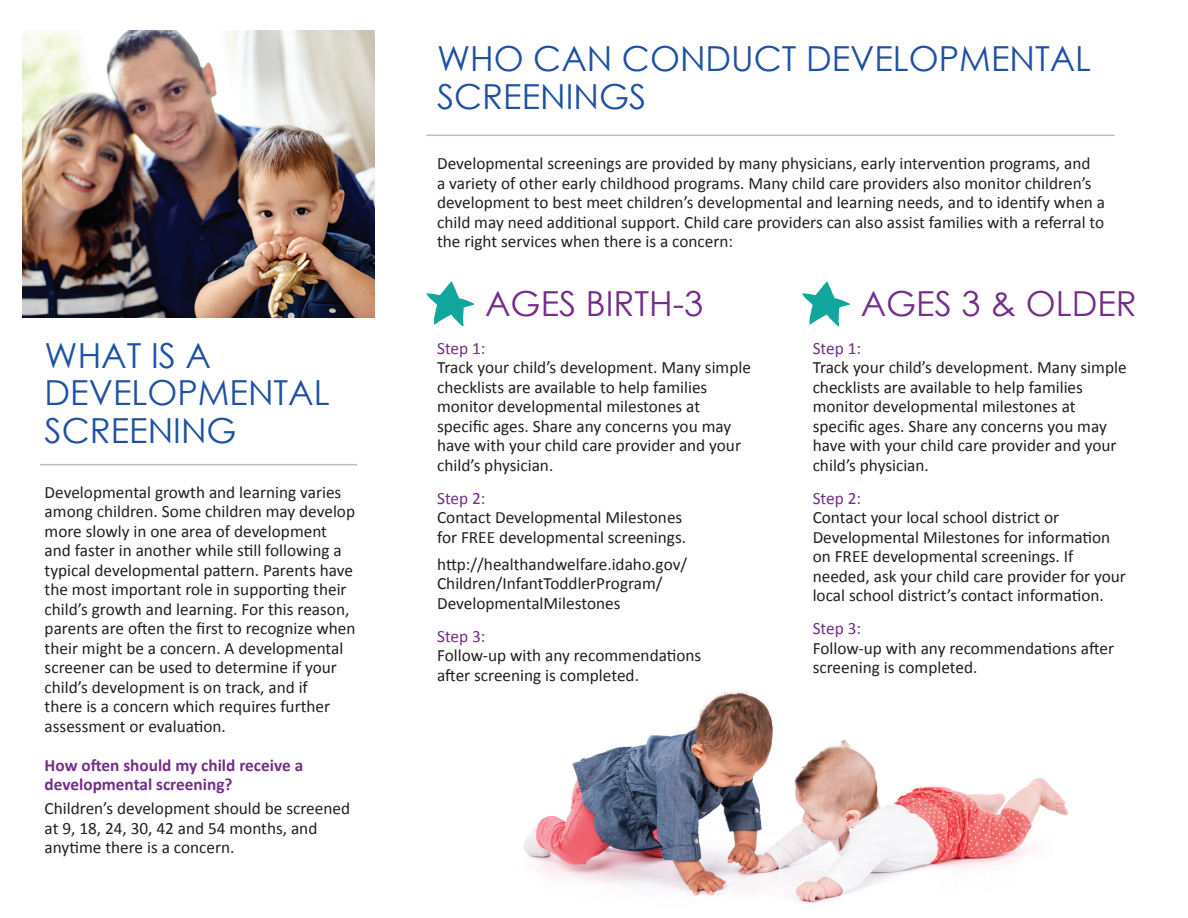
<style>
.page{position:relative;width:1188px;height:918px;background:#fff}
.page>*{position:absolute;margin:0;border:0;box-sizing:border-box;transform-origin:0 0}
.t1{font:34.5px/37.5px "Century Gothic";color:#1f51a3}
.t2{font:34.5px "Century Gothic";color:#732e8a}
.Body_Copy_Large_Aven{font:17.25px/19.5px "Calibri";color:#231f20}
.Body_Calibri_10pt{font:17.25px/19.5px "Calibri";color:#231f20}
.Body_Copy_Large_Aven-2{font:700 17.25px/19.5px "Calibri";color:#732e8a}
.Body_Copy_Large_Aven-3{font:17.25px "Calibri";color:#732e8a}
</style>
<div class="page">
<img style="left:523px;top:690px;width:545px;height:214px">
<svg style="left:426px;top:281px;width:48px;height:45px"></svg>
<hr style="left:40px;top:464px;width:317px;height:1px;background:#bcbdc0">
<hr style="left:426px;top:135px;width:689px;height:1px;background:#bcbdc0">
<svg style="left:802px;top:281px;width:48px;height:45px"></svg>
<img style="left:22px;top:30px;width:353px;height:287px">
<p class="t1" style="left:45px;top:336px;width:287px">WHAT IS A<br>DEVELOPMENTAL<br>SCREENING</p>
<p class="Body_Calibri_10pt" style="left:45px;top:482px;width:312px">Developmental growth and learning varies among children. Some children may develop more slowly in one area of development and faster in another while still following a typical developmental pattern. Parents have the most important role in supporting their child’s growth and learning. For this reason, parents are often the first to recognize when their might be a concern. A developmental screener can be used to determine if your child’s development is on track, and if<br>there is a concern which requires further assessment or evaluation.</p>
<p class="Body_Copy_Large_Aven-2" style="left:45px;top:755px;width:260px">How often should my child receive a developmental screening?</p>
<p class="Body_Calibri_10pt" style="left:45px;top:799px;width:307px">Children’s development should be screened at 9, 18, 24, 30, 42 and 54 months, and anytime there is a concern.</p>
<p class="t1" style="left:437px;top:40px;width:656px">WHO CAN CONDUCT DEVELOPMENTAL<br>SCREENINGS</p>
<p class="Body_Copy_Large_Aven" style="left:437px;top:154px;width:670px">Developmental screenings are provided by many physicians, early intervention programs, and<br>a variety of other early childhood programs. Many child care providers also monitor children’s development to best meet children’s developmental and learning needs, and to identify when a child may need additional support. Child care providers can also assist families with a referral to the right services when there is a concern:</p>
<p class="t2" style="left:485px;top:280px;width:220px">AGES BIRTH-3</p>
<p class="Body_Copy_Large_Aven-3" style="left:437px;top:337px;width:50px">Step 1:</p>
<p class="Body_Copy_Large_Aven" style="left:437px;top:358px;width:315px">Track your child’s development. Many simple checklists are available to help families monitor developmental milestones at specific ages. Share any concerns you may have with your child care provider and your child’s physician.</p>
<p class="Body_Copy_Large_Aven-3" style="left:437px;top:487px;width:50px">Step 2:</p>
<p class="Body_Copy_Large_Aven" style="left:437px;top:508px;width:251px">Contact Developmental Milestones for FREE developmental screenings.</p>
<p class="Body_Copy_Large_Aven" style="left:437px;top:554px;width:252px">http://healthandwelfare.idaho.gov/<br>Children/InfantToddlerProgram/<br>DevelopmentalMilestones</p>
<p class="Body_Copy_Large_Aven-3" style="left:437px;top:625px;width:50px">Step 3:</p>
<p class="Body_Copy_Large_Aven" style="left:437px;top:646px;width:266px">Follow-up with any recommendations after screening is completed.</p>
<p class="t2" style="left:861px;top:280px;width:278px">AGES 3 &amp; OLDER</p>
<p class="Body_Copy_Large_Aven-3" style="left:813px;top:337px;width:50px">Step 1:</p>
<p class="Body_Copy_Large_Aven" style="left:813px;top:358px;width:315px">Track your child’s development. Many simple checklists are available to help families monitor developmental milestones at specific ages. Share any concerns you may have with your child care provider and your child’s physician.</p>
<p class="Body_Copy_Large_Aven-3" style="left:813px;top:487px;width:50px">Step 2:</p>
<p class="Body_Copy_Large_Aven" style="left:813px;top:508px;width:315px">Contact your local school district or Developmental Milestones for information on FREE developmental screenings. If needed, ask your child care provider for your local school district’s contact information.</p>
<p class="Body_Copy_Large_Aven-3" style="left:813px;top:618px;width:50px">Step 3:</p>
<p class="Body_Copy_Large_Aven" style="left:813px;top:638px;width:303px">Follow-up with any recommendations after screening is completed.</p>
</div>
